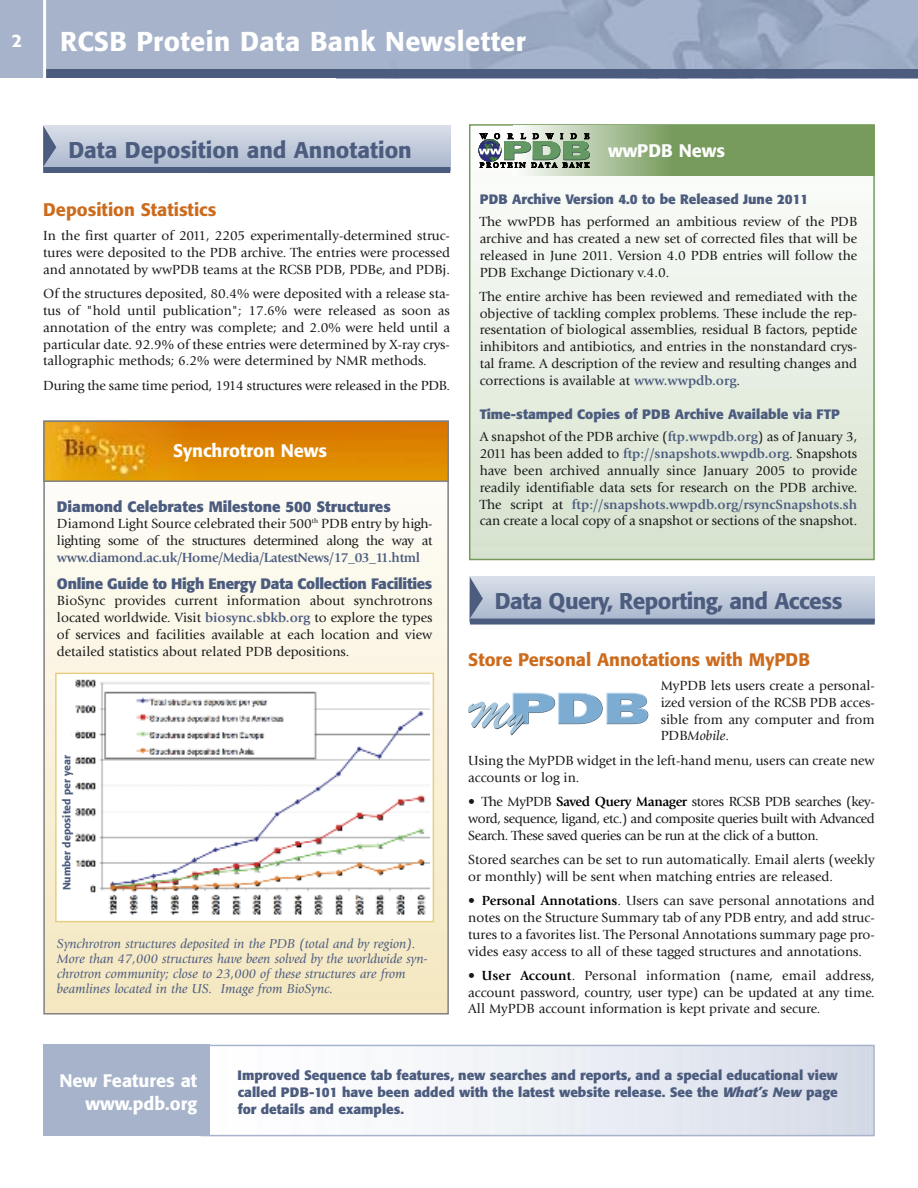
<style>
.page{position:relative;width:918px;height:1188px;background:#fff}
.page>*{position:absolute;margin:0;border:0;box-sizing:border-box;transform-origin:0 0}
.t1{font:500 27px "Formata";letter-spacing:.015em;color:#fff}
.t2{font:500 22.5px "Formata";letter-spacing:-.025em;color:#4c5c7e}
.t3{font:500 22.5px "Formata";color:#4c5c7e}
.t4{font:500 18px "Formata";color:#cd6b1d}
.t5{font:500 18px/22.5px "Formata";color:#fff;text-align:right}
.t6{font:700 15px "Formata";letter-spacing:-.015em;color:#4c5c7e}
.t7{font:13.8px/16.8px "Giovanni Std";color:#191919;text-align:justify}
.t8{font:13.8px/16.8px "Giovanni Std";letter-spacing:-.03em;color:#191919}
.t9{font:700 13.8px "Giovanni Std";letter-spacing:-.03em;color:#4c5c7e}
.t10{font:700 13.5px/17px "Formata";color:#4c5c7e;text-align:justify}
.t11{font:italic 13.5px/15px "Giovanni Std";color:#4c5c7e}
.t12{font:500 10.5px "Formata";color:#4c5c7e}
.s1{font-weight:700;color:#4c5c7e}
.s2{font-style:italic}
.s3{font-weight:700;color:#000}
</style>
<div class="page">
<div style="left:0;top:0;width:918px;height:78px;background:#a6b3cb"></div>
<img style="left:470px;top:0;width:448px;height:69px">
<div style="left:45px;top:69px;width:873px;height:9px;background:#4c5c7e"></div>
<hr style="left:43px;top:0;width:3px;height:79px;background:#fff">
<svg style="left:43px;top:125px;width:407px;height:42px;background:#c2cbdc"></svg>
<div style="left:43px;top:167px;width:407px;height:6px;background:#4c5c7e"></div>
<svg style="left:43px;top:126px;width:13px;height:41px"></svg>
<svg style="left:470px;top:577px;width:405px;height:42px;background:#c1cada"></svg>
<div style="left:470px;top:619px;width:405px;height:6px;background:#4c5c7e"></div>
<svg style="left:470px;top:577px;width:13px;height:41px"></svg>
<img style="left:46px;top:424px;width:400px;height:55px">
<div style="left:43px;top:421px;width:406px;height:61px;border:2px solid #808080"></div>
<div style="left:469px;top:124px;width:406px;height:436px;border:2px solid #769b5c"></div>
<div style="left:637px;top:126px;width:238px;height:50px;background:#769b5c"></div>
<div style="left:514px;top:126px;width:158px;height:50px;background:linear-gradient(to right,#fdfdfc,#789c5f)"></div>
<svg style="left:478px;top:133px;width:112px;height:35px"></svg>
<svg style="left:468px;top:693px;width:180px;height:42px"></svg>
<div style="left:201px;top:1045px;width:674px;height:91px;border:2px solid #a6b3cb"></div>
<div style="left:43px;top:1045px;width:167px;height:91px;background:#a6b3cb"></div>
<div style="left:55px;top:673px;width:379px;height:249px;border:2px solid #e7ce80"></div>
<img style="left:72px;top:675px;width:357px;height:240px">
<h3 class="t5" style="left:12px;top:31px;width:12px">2</h3>
<h1 class="t1" style="left:60px;top:30px;width:467px">RCSB Protein Data Bank Newsletter</h1>
<h2 class="t3" style="left:68px;top:140px;width:345px">Data Deposition and Annotation</h2>
<h3 class="t5" style="left:608px;top:141px;width:119px">wwPDB News</h3>
<h3 class="t4" style="left:43px;top:202px;width:175px">Deposition Statistics</h3>
<p class="t7" style="left:43px;top:228px;width:408px">In the first quarter of 2011, 2205 experimentally-determined struc&shy;tures were deposited to the PDB archive. The entries were processed and annotated by wwPDB teams at the RCSB PDB, PDBe, and PDBj.</p>
<p class="t7" style="left:43px;top:286px;width:408px">Of the structures deposited, 80.4% were deposited with a release sta&shy;tus of "hold until publication"; 17.6% were released as soon as annotation of the entry was complete; and 2.0% were held until a particular date. 92.9% of these entries were determined by X-ray crys&shy;tallographic methods; 6.2% were determined by NMR methods.</p>
<p class="t7" style="left:43px;top:378px;width:408px">During the same time period, 1914 structures were released in the PDB.</p>
<h3 class="t5" style="left:173px;top:441px;width:156px">Synchrotron News</h3>
<p class="t6" style="left:57px;top:500px;width:335px">Diamond Celebrates Milestone 500 Structures</p>
<p class="t8" style="left:57px;top:516px;width:377px">Diamond Light Source celebrated their 500<sup>th</sup> PDB entry by high&shy;lighting some of the structures determined along the way at</p>
<p class="t9" style="left:57px;top:552px;width:365px">www.diamond.ac.uk/Home/Media/LatestNews/17_03_11.html</p>
<p class="t6" style="left:57px;top:577px;width:377px">Online Guide to High Energy Data Collection Facilities</p>
<p class="t7" style="left:57px;top:593px;width:377px">BioSync provides current information about synchrotrons located worldwide. Visit <span class="s1">biosync.sbkb.org</span> to explore the types of services and facilities available at each location and view detailed statistics about related PDB depositions.</p>
<p class="t12" style="left:62px;top:890px;width:137px;rotate:-90deg">Number deposited per year</p>
<p class="t11" style="left:57px;top:937px;width:372px">Synchrotron structures deposited in the PDB (total and by region).<br>More than 47,000 structures have been solved by the worldwide syn&shy;chrotron community; close to 23,000 of these structures are from beamlines located in the US. Image from BioSync.</p>
<p class="t10" style="left:480px;top:192px;width:330px">PDB Archive Version 4.0 to be Released June 2011</p>
<p class="t7" style="left:480px;top:214px;width:379px">The wwPDB has performed an ambitious review of the PDB archive and has created a new set of corrected files that will be released in June 2011. Version 4.0 PDB entries will follow the PDB Exchange Dictionary v.4.0.</p>
<p class="t7" style="left:480px;top:289px;width:379px">The entire archive has been reviewed and remediated with the objective of tackling complex problems. These include the rep&shy;resentation of biological assemblies, residual B factors, peptide inhibitors and antibiotics, and entries in the nonstandard crys&shy;tal frame. A description of the review and resulting changes and corrections is available at <span class="s1">www.wwpdb.org</span>.</p>
<p class="t10" style="left:480px;top:407px;width:362px">Time-stamped Copies of PDB Archive Available via FTP</p>
<p class="t7" style="left:480px;top:429px;width:379px">A snapshot of the PDB archive (<span class="s1">ftp.wwpdb.org</span>) as of January 3, 2011 has been added to <span class="s1">ftp://snapshots.wwpdb.org</span>. Snapshots have been archived annually since January 2005 to provide readily identifiable data sets for research on the PDB archive.<br>The script at <span class="s1">ftp://snapshots.wwpdb.org/rsyncSnapshots.sh </span>can create a local copy of a snapshot or sections of the snapshot.</p>
<h2 class="t2" style="left:495px;top:592px;width:349px">Data Query, Reporting, and Access</h2>
<h3 class="t4" style="left:468px;top:652px;width:343px">Store Personal Annotations with MyPDB</h3>
<p class="t7" style="left:661px;top:678px;width:216px">MyPDB lets users create a personal&shy;ized version of the RCSB PDB acces&shy;sible from any computer and from PDB<span class="s2">Mobile</span>.</p>
<p class="t7" style="left:468px;top:753px;width:408px">Using the MyPDB widget in the left-hand menu, users can create new accounts or log in.</p>
<p class="t7" style="left:468px;top:794px;width:408px">• The MyPDB <span class="s3">Saved Query Manager</span> stores RCSB PDB searches (key&shy;word, sequence, ligand, etc.) and composite queries built with Advanced Search. These saved queries can be run at the click of a button.</p>
<p class="t7" style="left:468px;top:852px;width:408px">Stored searches can be set to run automatically. Email alerts (weekly or monthly) will be sent when matching entries are released.</p>
<p class="t7" style="left:468px;top:893px;width:408px">• <span class="s3">Personal Annotations</span>. Users can save personal annotations and notes on the Structure Summary tab of any PDB entry, and add struc&shy;tures to a favorites list. The Personal Annotations summary page pro&shy;vides easy access to all of these tagged structures and annotations.</p>
<p class="t7" style="left:468px;top:968px;width:408px">• <span class="s3">User Account</span>. Personal information (name, email address, account password, country, user type) can be updated at any time.<br>All MyPDB account information is kept private and secure.</p>
<h3 class="t5" style="left:59px;top:1071px;width:139px">New Features at www.pdb.org</h3>
<p class="t10" style="left:238px;top:1067px;width:602px">Improved Sequence tab features, new searches and reports, and a special educational view called PDB-101 have been added with the latest website release. See the <span class="s2">What’s New</span> page for details and examples.</p>
</div>
